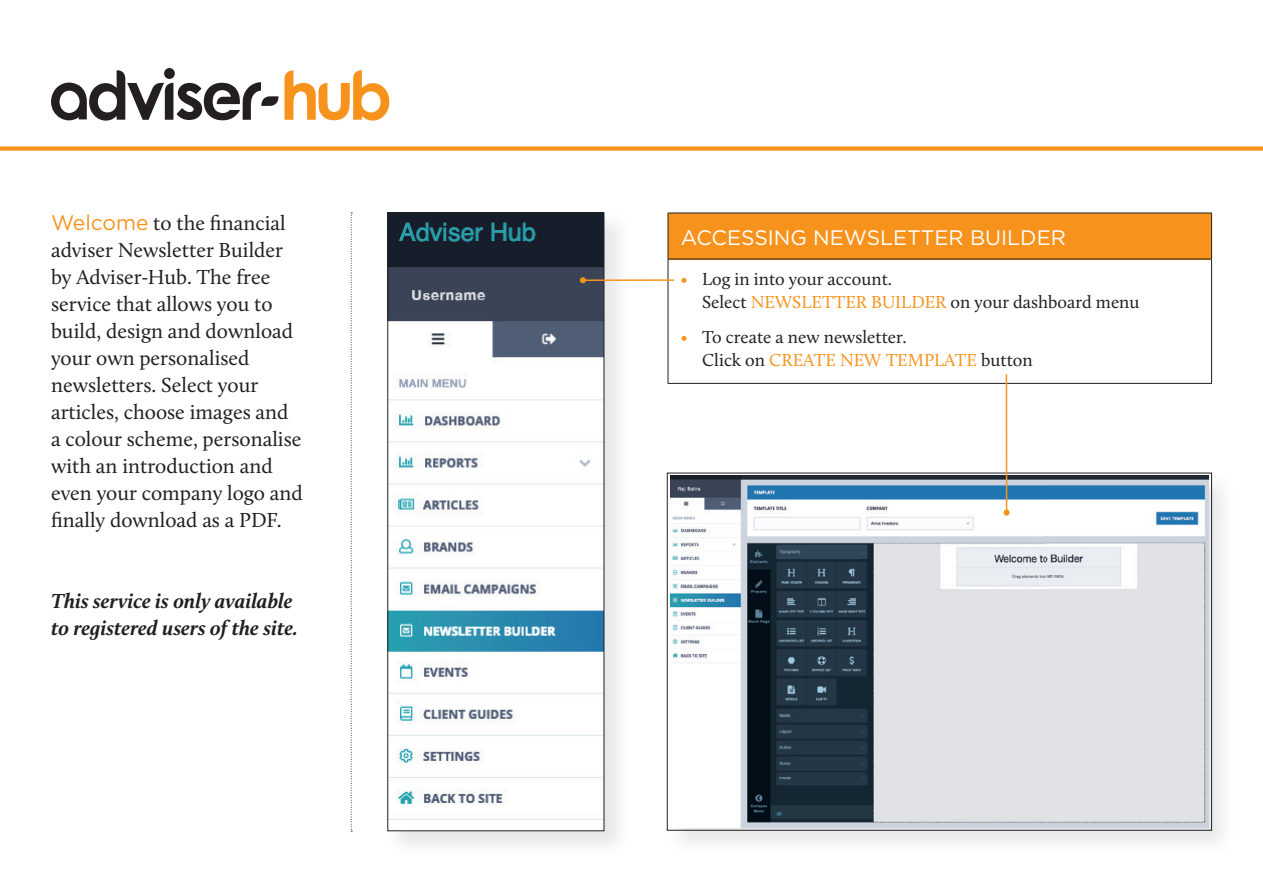
<style>
.page{position:relative;width:1263px;height:893px;background:#fff}
.page>*{position:absolute;margin:0;border:0;box-sizing:border-box;transform-origin:0 0}
.t1{font:21px/27px "Calluna";color:#231f20}
.t2{font:italic 700 21px/27px "Calluna";color:#231f20}
.t3{font:21px "Gotham";color:#fff}
.t4{font:18px/22.5px "Calluna";color:#231f20}
.s1{font-family:"Gotham";color:#f7931d}
.s2{color:#f7931d}
</style>
<div class="page">
<img style="left:387px;top:212px;width:232px;height:634px">
<img style="left:389px;top:215px;width:213px;height:614px">
<div style="left:387px;top:213px;width:217px;height:618px;border:1px solid #231f20"></div>
<img style="left:666px;top:470px;width:557px;height:48px">
<img style="left:1187px;top:518px;width:36px;height:325px">
<img style="left:670px;top:475px;width:538px;height:353px">
<svg style="left:0;top:146px;width:1263px;height:5px;background:#f8a23e"></svg>
<div style="left:668px;top:213px;width:543px;height:46px;background:#f7931d"></div>
<hr style="left:668px;top:213px;width:544px;height:1px;background:#231f20">
<hr style="left:668px;top:213px;width:1px;height:46px;background:#231f20">
<hr style="left:1211px;top:213px;width:1px;height:46px;background:#231f20">
<hr style="left:668px;top:259px;width:544px;height:1px;background:#231f20">
<hr style="left:668px;top:259px;width:1px;height:124px;background:#231f20">
<hr style="left:1211px;top:259px;width:1px;height:124px;background:#231f20">
<hr style="left:668px;top:383px;width:544px;height:1px;background:#231f20">
<svg style="left:284px;top:70px;width:105px;height:51px"></svg>
<svg style="left:51px;top:68px;width:227px;height:53px"></svg>
<svg style="left:351px;top:213px;width:1px;height:619px"></svg>
<hr style="left:1006px;top:374px;width:1px;height:139px;background:#f7931d">
<svg style="left:1003px;top:510px;width:6px;height:6px"></svg>
<hr style="left:583px;top:279px;width:91px;height:2px;background:#f7931d">
<svg style="left:580px;top:277px;width:6px;height:6px"></svg>
<p class="t1" style="left:51px;top:209px;width:253px"><span class="s1">Welcome</span> to the financial adviser Newsletter Builder by Adviser-Hub. The free service that allows you to build, design and download your own personalised newsletters. Select your articles, choose images and a colour scheme, personalise with an introduction and even your company logo and finally download as a PDF.</p>
<p class="t2" style="left:51px;top:587px;width:248px">This service is only available to registered users of the site.</p>
<p class="t3" style="left:681px;top:226px;width:387px">ACCESSING NEWSLETTER BUILDER</p>
<p class="t4" style="left:702px;top:268px;width:439px;text-indent:-21px"><span class="s2">•</span> Log in into your account.<br>Select <span class="s2">NEWSLETTER BUILDER</span> on your dashboard menu</p>
<p class="t4" style="left:702px;top:326px;width:332px;text-indent:-21px"><span class="s2">•</span> To create a new newsletter.<br>Click on <span class="s2">CREATE NEW TEMPLATE</span> button</p>
</div>
